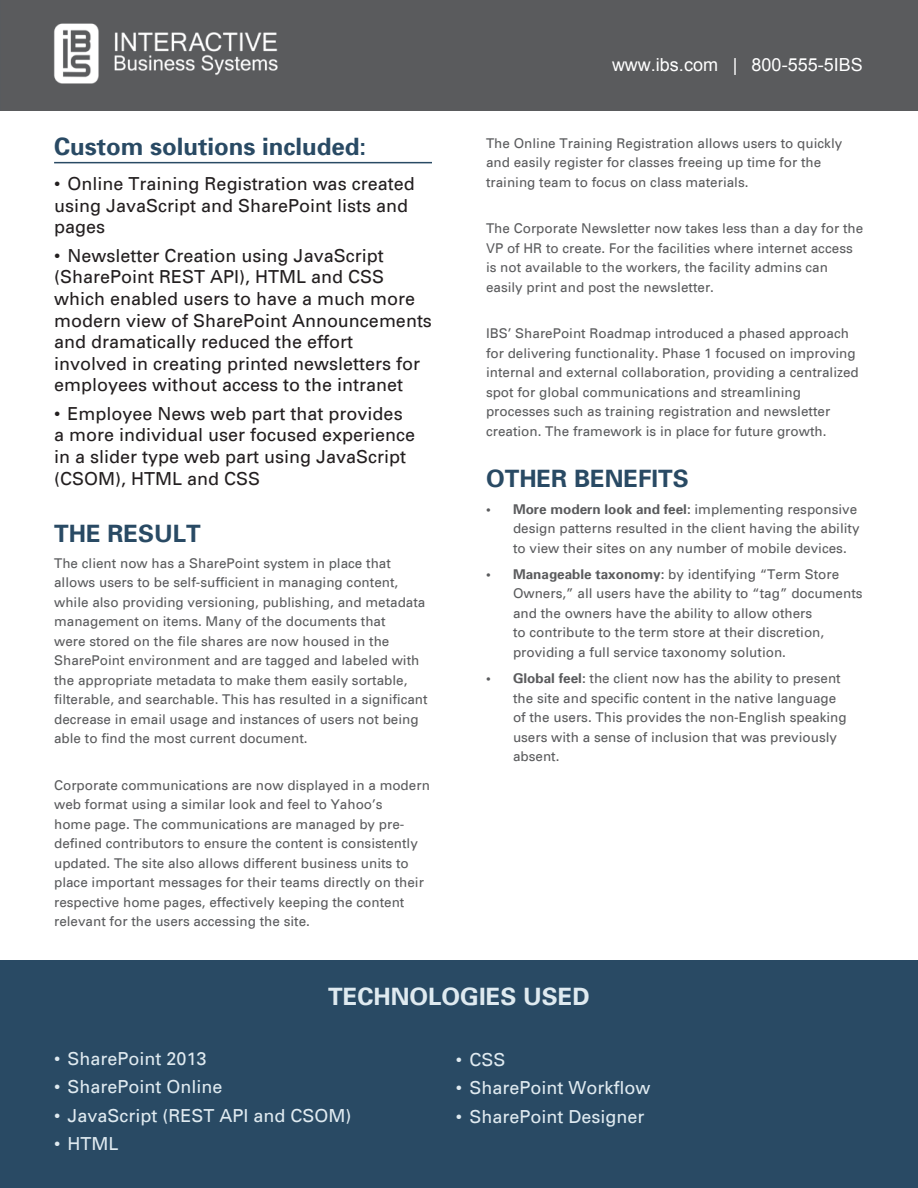
<style>
.page{position:relative;width:918px;height:1188px;background:#fff}
.page>*{position:absolute;margin:0;border:0;box-sizing:border-box;transform-origin:0 0}
.Subhead{font:700 24px "Univers";color:#294a64}
.t1{font:700 24px "Univers";color:#dfeaf0}
.t2{font:18px/21.6px "Univers";color:#231f20}
.t3{font:18px "Univers";color:#dfeaf0}
.t4{font:18px "Arial";color:#fff}
.t5{font:13.5px/19.5px "Univers";color:#5a5b5d}
.s1{font-weight:700}
</style>
<div class="page">
<div style="left:0;top:961px;width:918px;height:227px;background:#294a64"></div>
<hr style="left:54px;top:162px;width:378px;height:1px;background:#294a64">
<div style="left:2px;top:0;width:916px;height:110px;background:#5a5b5d"></div>
<img style="left:54px;top:23px;width:224px;height:61px">
<p class="Subhead" style="left:54px;top:136px;width:314px">Custom solutions included:</p>
<p class="t2" style="left:54px;top:174px;width:362px">• Online Training Registration was created using JavaScript and SharePoint lists and pages</p>
<p class="t2" style="left:54px;top:246px;width:379px">• Newsletter Creation using JavaScript (SharePoint REST API), HTML and CSS which enabled users to have a much more modern view of SharePoint Announcements and dramatically reduced the effort<br>involved in creating printed newsletters for employees without access to the intranet</p>
<p class="t2" style="left:54px;top:404px;width:363px">• Employee News web part that provides a more individual user focused experience in a slider type web part using JavaScript (CSOM), HTML and CSS</p>
<p class="Subhead" style="left:54px;top:523px;width:148px">THE RESULT</p>
<p class="t5" style="left:54px;top:554px;width:375px">The client now has a SharePoint system in place that allows users to be self-sufficient in managing content, while also providing versioning, publishing, and metadata management on items. Many of the documents that<br>were stored on the file shares are now housed in the SharePoint environment and are tagged and labeled with the appropriate metadata to make them easily sortable, filterable, and searchable. This has resulted in a significant decrease in email usage and instances of users not being able to find the most current document.</p>
<p class="t5" style="left:54px;top:776px;width:377px">Corporate communications are now displayed in a modern web format using a similar look and feel to Yahoo’s<br>home page. The communications are managed by pre&shy;defined contributors to ensure the content is consistently updated. The site also allows different business units to place important messages for their teams directly on their respective home pages, effectively keeping the content relevant for the users accessing the site.</p>
<p class="t4" style="left:612px;top:52px;width:252px">www.ibs.com | 800-555-5IBS</p>
<p class="t5" style="left:486px;top:134px;width:358px">The Online Training Registration allows users to quickly and easily register for classes freeing up time for the training team to focus on class materials.</p>
<p class="t5" style="left:486px;top:220px;width:379px">The Corporate Newsletter now takes less than a day for the VP of HR to create. For the facilities where internet access is not available to the workers, the facility admins can easily print and post the newsletter.</p>
<p class="t5" style="left:486px;top:325px;width:374px">IBS’ SharePoint Roadmap introduced a phased approach for delivering functionality. Phase 1 focused on improving internal and external collaboration, providing a centralized spot for global communications and streamlining processes such as training registration and newsletter creation. The framework is in place for future growth.</p>
<p class="Subhead" style="left:486px;top:469px;width:204px">OTHER BENEFITS</p>
<p class="t5" style="left:513px;top:500px;width:348px;text-indent:-27px"><span class="s1">• More modern look and feel:</span> implementing responsive design patterns resulted in the client having the ability to view their sites on any number of mobile devices.</p>
<p class="t5" style="left:513px;top:565px;width:351px;text-indent:-27px"><span class="s1">• Manageable taxonomy:</span> by identifying “Term Store Owners,” all users have the ability to “tag” documents and the owners have the ability to allow others<br>to contribute to the term store at their discretion, providing a full service taxonomy solution.</p>
<p class="t5" style="left:513px;top:670px;width:335px;text-indent:-27px"><span class="s1">• Global feel:</span> the client now has the ability to present the site and specific content in the native language of the users. This provides the non-English speaking users with a sense of inclusion that was previously absent.</p>
<p class="t1" style="left:328px;top:986px;width:263px">TECHNOLOGIES USED</p>
<p class="t3" style="left:54px;top:1051px;width:154px">• SharePoint 2013</p>
<p class="t3" style="left:54px;top:1079px;width:170px">• SharePoint Online</p>
<p class="t3" style="left:54px;top:1107px;width:299px">• JavaScript (REST API and CSOM)</p>
<p class="t3" style="left:54px;top:1136px;width:66px">• HTML</p>
<p class="t3" style="left:456px;top:1052px;width:51px">• CSS</p>
<p class="t3" style="left:456px;top:1080px;width:196px">• SharePoint Workflow</p>
<p class="t3" style="left:456px;top:1108px;width:190px">• SharePoint Designer</p>
</div>
